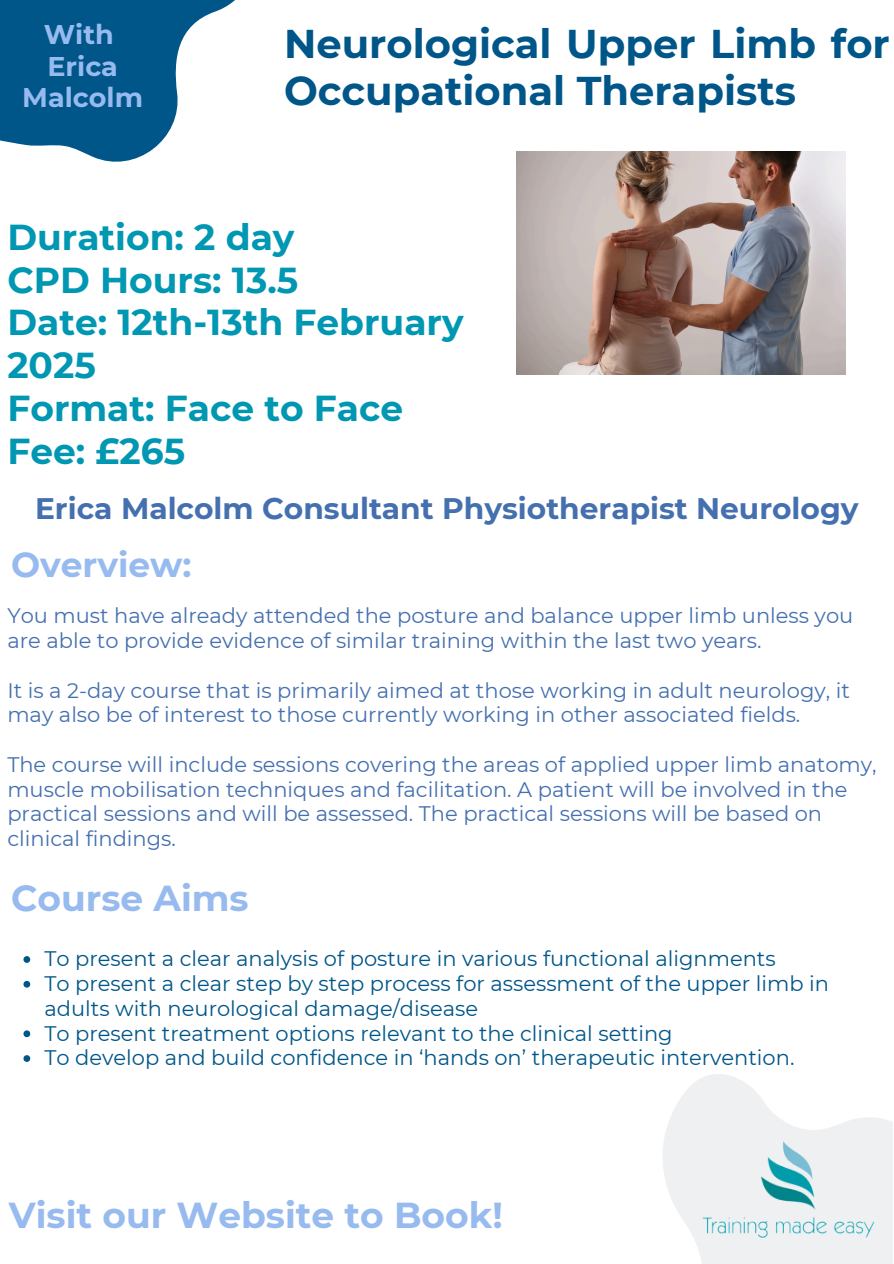
<style>
.page{position:relative;width:894px;height:1264px;background:#fff}
.page>*{position:absolute;margin:0;border:0;box-sizing:border-box;transform-origin:0 0}
.t1{font:700 40.05px/47.2px "Montserrat";color:#005689}
.t2{font:700 36px/42.8px "Montserrat";color:#0097b2}
.t3{font:700 36px "Montserrat";color:#97baef}
.t4{font:700 34.5px "Montserrat";color:#97baef}
.t5{font:700 29.7px "Montserrat";color:#4570af}
.t6{font:700 27px/31.5px "Montserrat";color:#97baef;text-align:center}
.t7{font:21px/24.8px "Montserrat";color:#4570af}
.t8{font:21px/24.8px "Montserrat";color:#005689}
</style>
<div class="page">
<svg style="left:0;top:0;width:235px;height:162px;fill:#005689"></svg>
<div style="left:658px;top:1065px;width:235px;height:198px;background:linear-gradient(to bottom,#f7f7f8,#f5f5f6)"></div>
<img style="left:698px;top:1097px;width:180px;height:166px">
<svg style="left:23px;top:956px;width:7px;height:6px"></svg>
<svg style="left:23px;top:980px;width:7px;height:7px"></svg>
<svg style="left:23px;top:1030px;width:7px;height:7px"></svg>
<svg style="left:23px;top:1055px;width:7px;height:6px"></svg>
<img style="left:516px;top:152px;width:328px;height:222px">
<h3 class="t6" style="left:22px;top:19px;width:122px">With<br>Erica<br>Malcolm</h3>
<h3 class="t1" style="left:284px;top:20px;width:607px">Neurological Upper Limb for<br>Occupational Therapists</h3>
<h2 class="t2" style="left:7px;top:215px;width:457px">Duration: 2 day<br>CPD Hours: 13.5<br>Date: 12th-13th February<br>2025<br>Format: Face to Face<br>Fee: £265</h2>
<p class="t5" style="left:35px;top:490px;width:824px">Erica Malcolm Consultant Physiotherapist Neurology</p>
<h1 class="t4" style="left:11px;top:544px;width:182px">Overview:</h1>
<p class="t7" style="left:7px;top:603px;width:847px">You must have already attended the posture and balance upper limb unless you are able to provide evidence of similar training within the last two years.</p>
<p class="t7" style="left:7px;top:677px;width:843px">It is a 2-day course that is primarily aimed at those working in adult neurology, it may also be of interest to those currently working in other associated fields.</p>
<p class="t7" style="left:7px;top:752px;width:870px">The course will include sessions covering the areas of applied upper limb anatomy, muscle mobilisation techniques and facilitation. A patient will be involved in the practical sessions and will be assessed. The practical sessions will be based on clinical findings.</p>
<h2 class="t3" style="left:11px;top:876px;width:239px">Course Aims</h2>
<h2 class="t8" style="left:45px;top:946px;width:732px">To present a clear analysis of posture in various functional alignments</h2>
<p class="t8" style="left:45px;top:971px;width:785px">To present a clear step by step process for assessment of the upper limb in adults with neurological damage/disease</p>
<p class="t8" style="left:45px;top:1020px;width:629px">To present treatment options relevant to the clinical setting</p>
<p class="t8" style="left:45px;top:1045px;width:751px">To develop and build confidence in ‘hands on’ therapeutic intervention.</p>
<p class="t3" style="left:9px;top:1193px;width:495px">Visit our Website to Book!</p>
</div>
